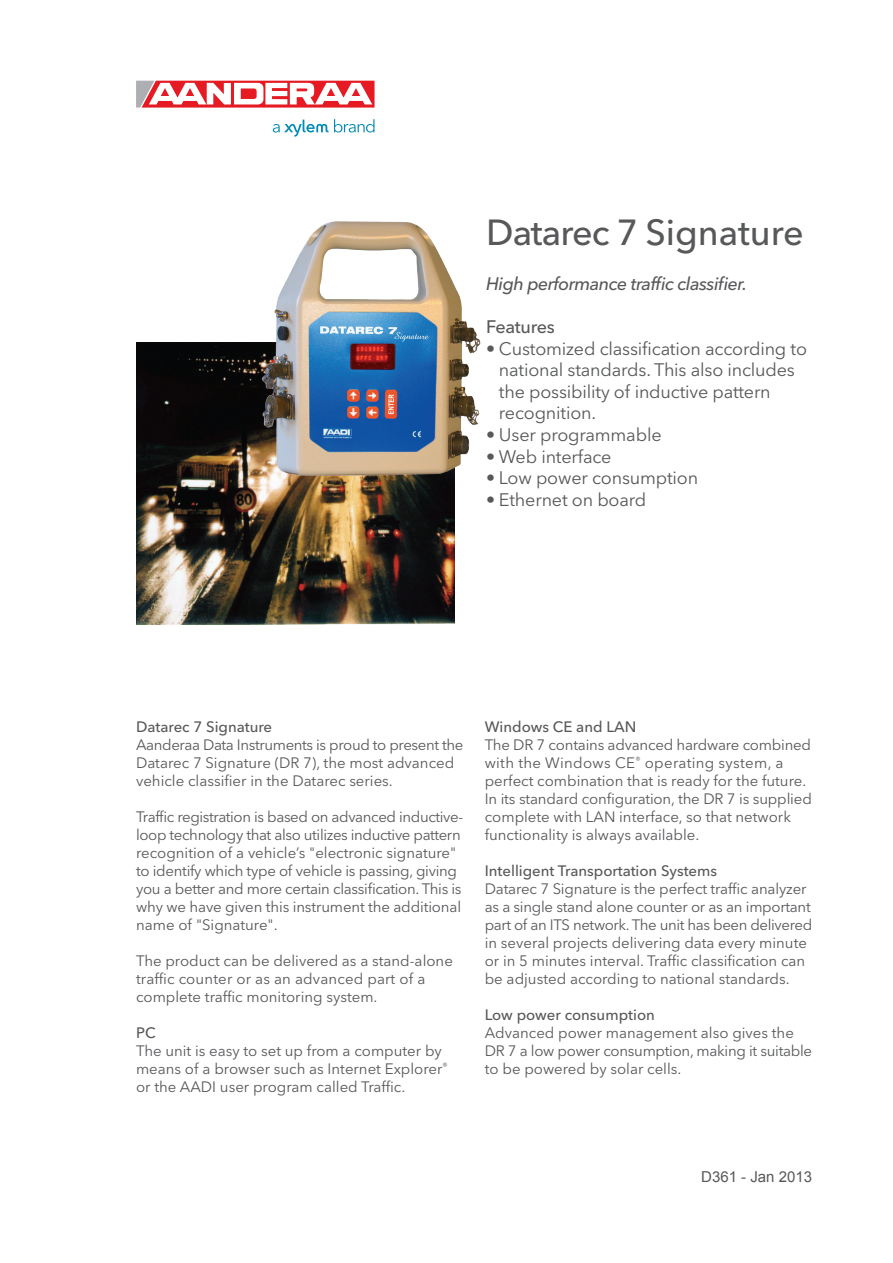
<style>
.page{position:relative;width:893px;height:1263px;background:#fff}
.page>*{position:absolute;margin:0;border:0;box-sizing:border-box;transform-origin:0 0}
.t1{font:500 36px "Avenir Next LT Pro";letter-spacing:-.015em;color:#57585a}
.t2{font:18px/21.6px "Avenir Next LT Pro";letter-spacing:-.01em;color:#57585a}
.t3{font:italic 500 18px "Avenir Next LT Pro";letter-spacing:-.03em;color:#57585a}
.t4{font:500 18px "Avenir Next LT Pro";letter-spacing:-.015em;color:#57585a}
.t5{font:15px/18px "Avenir Next LT Pro";color:#57585a}
.t6{font:15px/18px "Avenir Next LT Pro";letter-spacing:-.02em;color:#57585a}
.t7{font:500 15px "Avenir Next LT Pro";color:#57585a}
.t8{font:15px "Arial";color:#57585a}
</style>
<div class="page">
<svg style="left:273px;top:119px;width:101px;height:18px"></svg>
<svg style="left:136px;top:81px;width:239px;height:27px"></svg>
<img style="left:136px;top:343px;width:318px;height:281px">
<img style="left:260px;top:221px;width:221px;height:256px">
<h1 class="t1" style="left:486px;top:211px;width:319px">Datarec 7 Signature</h1>
<p class="t3" style="left:486px;top:273px;width:263px">High performance traffic classifier.</p>
<p class="t4" style="left:486px;top:316px;width:70px">Features</p>
<p class="t2" style="left:499px;top:338px;width:310px;text-indent:-13px">• Customized classification according to national standards. This also includes the possibility of inductive pattern recognition.</p>
<p class="t2" style="left:486px;top:424px;width:177px">• User programmable</p>
<p class="t2" style="left:486px;top:446px;width:127px">• Web interface</p>
<p class="t2" style="left:486px;top:467px;width:213px">• Low power consumption</p>
<p class="t2" style="left:486px;top:489px;width:162px">• Ethernet on board</p>
<p class="t7" style="left:136px;top:718px;width:138px">Datarec 7 Signature</p>
<p class="t5" style="left:136px;top:736px;width:329px">Aanderaa Data Instruments is proud to present the<br>Datarec 7 Signature (DR 7), the most advanced vehicle classifier in the Datarec series.</p>
<p class="t6" style="left:136px;top:808px;width:329px">Traffic registration is based on advanced inductive&shy;loop technology that also utilizes inductive pattern recognition of a vehicle’s "electronic signature" to identify which type of vehicle is passing, giving you a better and more certain classification. This is why we have given this instrument the additional name of "Signature".</p>
<p class="t5" style="left:136px;top:952px;width:318px">The product can be delivered as a stand-alone traffic counter or as an advanced part of a complete traffic monitoring system.</p>
<p class="t7" style="left:136px;top:1024px;width:21px">PC</p>
<p class="t5" style="left:136px;top:1042px;width:313px">The unit is easy to set up from a computer by means of a browser such as Internet Explorer<sup>® </sup>or the AADI user program called Traffic.</p>
<p class="t7" style="left:485px;top:718px;width:153px">Windows CE and LAN</p>
<p class="t5" style="left:485px;top:736px;width:329px">The DR 7 contains advanced hardware combined with the Windows CE<sup>®</sup> operating system, a perfect combination that is ready for the future.<br>In its standard configuration, the DR 7 is supplied complete with LAN interface, so that network functionality is always available.</p>
<p class="t7" style="left:485px;top:862px;width:234px">Intelligent Transportation Systems</p>
<p class="t5" style="left:485px;top:880px;width:329px">Datarec 7 Signature is the perfect traffic analyzer as a single stand alone counter or as an important part of an ITS network. The unit has been delivered in several projects delivering data every minute or in 5 minutes interval. Traffic classification can be adjusted according to national standards.</p>
<p class="t7" style="left:485px;top:1006px;width:172px">Low power consumption</p>
<p class="t5" style="left:485px;top:1024px;width:329px">Advanced power management also gives the<br>DR 7 a low power consumption, making it suitable to be powered by solar cells.</p>
<p class="t8" style="left:701px;top:1167px;width:112px">D361 - Jan 2013</p>
</div>
